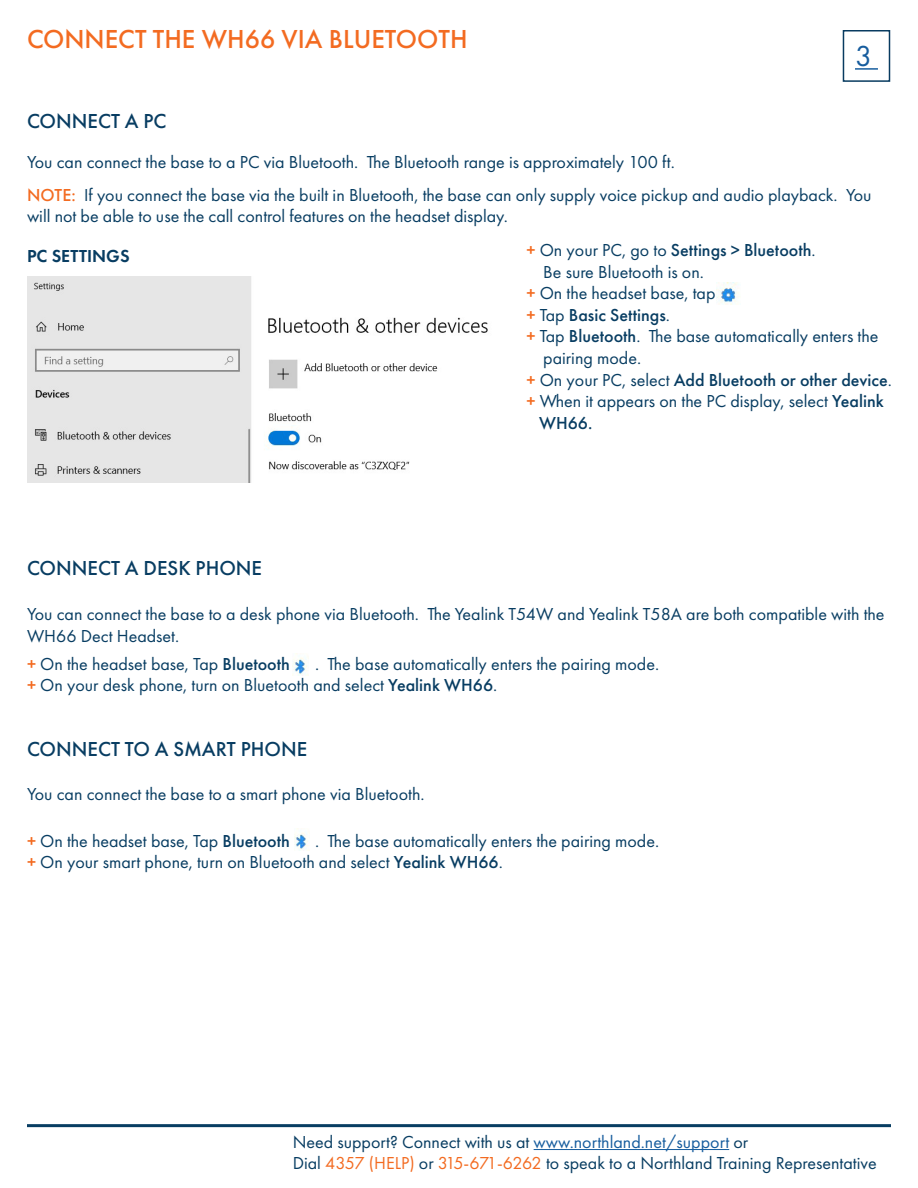
<style>
.page{position:relative;width:918px;height:1188px;background:#fff}
.page>*{position:absolute;margin:0;border:0;box-sizing:border-box;transform-origin:0 0}
.t1{font:30px "Futura PT";color:#175d9e}
.t2{font:500 27px "Futura PT";color:#f36b21}
.t3{font:500 21px "Futura PT";color:#083d62}
.t4{font:18px/21.6px "Futura PT";color:#083d62}
.t5{font:500 18px "Futura PT";color:#083d62}
.t6{font:600 18px "Futura PT";color:#083d62}
.s1{font-weight:500;color:#f36b21}
.s2{color:#f36b21}
.s3{font-weight:400}
.s4{font-weight:500}
.s5{color:#175d9e}
</style>
<div class="page">
<hr style="left:27px;top:1124px;width:864px;height:3px;background:#083d62">
<hr style="left:534px;top:1149px;width:195px;height:1px;background:#175d9e">
<div style="left:843px;top:30px;width:47px;height:52px;border:2px solid #083b60"></div>
<hr style="left:855px;top:68px;width:23px;height:2px;background:#175d9e">
<img style="left:717px;top:283px;width:23px;height:22px">
<img style="left:27px;top:277px;width:461px;height:205px">
<img style="left:293px;top:658px;width:15px;height:17px">
<img style="left:294px;top:832px;width:16px;height:18px">
<p class="t2" style="left:27px;top:22px;width:442px">CONNECT THE WH66 VIA BLUETOOTH</p>
<p class="t3" style="left:27px;top:109px;width:141px">CONNECT A PC</p>
<p class="t1" style="left:855px;top:38px;width:19px">3</p>
<p class="t4" style="left:27px;top:151px;width:649px">You can connect the base to a PC via Bluetooth. The Bluetooth range is approximately 100 ft.</p>
<p class="t4" style="left:27px;top:184px;width:846px"><span class="s1">NOTE:</span> If you connect the base via the built in Bluetooth, the base can only supply voice pickup and audio playback. You will not be able to use the call control features on the headset display.</p>
<p class="t6" style="left:27px;top:245px;width:104px">PC SETTINGS</p>
<p class="t5" style="left:526px;top:239px;width:291px"><span class="s2">+</span> <span class="s3">On your PC, go to</span> Settings &gt; Bluetooth<span class="s3">.</span></p>
<p class="t4" style="left:543px;top:261px;width:162px">Be sure Bluetooth is on.</p>
<p class="t4" style="left:526px;top:282px;width:191px"><span class="s1">+</span> On the headset base, tap</p>
<p class="t5" style="left:526px;top:304px;width:145px"><span class="s2">+</span> <span class="s3">Tap</span> Basic Settings<span class="s3">.</span></p>
<p class="t4" style="left:526px;top:326px;width:353px"><span class="s1">+</span> Tap <span class="s4">Bluetooth</span>. The base automatically enters the</p>
<p class="t4" style="left:543px;top:347px;width:99px">pairing mode.</p>
<p class="t5" style="left:526px;top:369px;width:367px"><span class="s2">+</span> <span class="s3">On your PC, select</span> Add Bluetooth or other device<span class="s3">.</span></p>
<p class="t4" style="left:526px;top:390px;width:359px"><span class="s1">+</span> When it appears on the PC display, select <span class="s4">Yealink</span></p>
<p class="t5" style="left:539px;top:412px;width:55px">WH66.</p>
<p class="t3" style="left:27px;top:556px;width:237px">CONNECT A DESK PHONE</p>
<p class="t4" style="left:27px;top:603px;width:859px">You can connect the base to a desk phone via Bluetooth. The Yealink T54W and Yealink T58A are both compatible with the</p>
<p class="t4" style="left:27px;top:625px;width:154px">WH66 Dect Headset.</p>
<p class="t4" style="left:27px;top:653px;width:264px"><span class="s1">+</span> On the headset base, Tap <span class="s4">Bluetooth</span></p>
<p class="t4" style="left:315px;top:653px;width:346px">. The base automatically enters the pairing mode.</p>
<p class="t4" style="left:27px;top:674px;width:472px"><span class="s1">+</span> On your desk phone, turn on Bluetooth and select <span class="s4">Yealink WH66</span>.</p>
<p class="t3" style="left:27px;top:737px;width:282px">CONNECT TO A SMART PHONE</p>
<p class="t4" style="left:27px;top:783px;width:399px">You can connect the base to a smart phone via Bluetooth.</p>
<p class="t4" style="left:27px;top:830px;width:264px"><span class="s1">+</span> On the headset base, Tap <span class="s4">Bluetooth</span></p>
<p class="t4" style="left:315px;top:830px;width:346px">. The base automatically enters the pairing mode.</p>
<p class="t4" style="left:27px;top:852px;width:477px"><span class="s1">+</span> On your smart phone, turn on Bluetooth and select <span class="s4">Yealink WH66</span>.</p>
<p class="t4" style="left:293px;top:1131px;width:457px">Need support? Connect with us at <span class="s5">www.northland.net/support</span> or</p>
<p class="t4" style="left:293px;top:1152px;width:586px">Dial <span class="s2">4357 (HELP)</span> or <span class="s2">315-671-6262</span> to speak to a Northland Training Representative</p>
</div>
